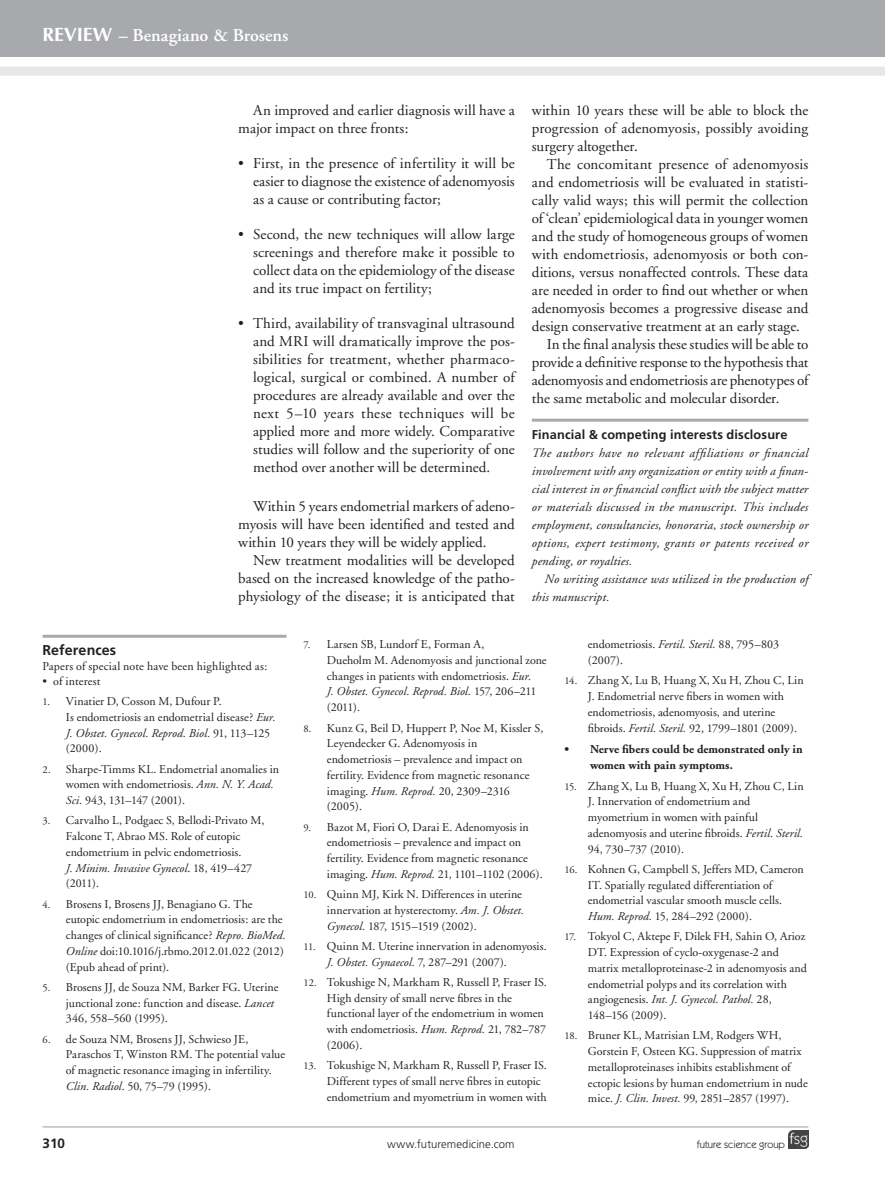
<style>
.page{position:relative;width:885px;height:1191px;background:#fff}
.page>*{position:absolute;margin:0;border:0;box-sizing:border-box;transform-origin:0 0}
.t1{font:30px "Iris UPC Bold";color:#fff}
.t2{font:600 18px "Adobe Garamond";letter-spacing:.005em;color:#fff}
.bodyindent{font:15px/18px "Adobe Garamond";color:#231f20;text-align:justify}
.bodybullet{font:15px/18px "Adobe Garamond";letter-spacing:-.005em;color:#231f20;text-align:justify}
.crosshead1{font:700 14.25px "Frutiger";letter-spacing:.005em;color:#231f20}
.t3{font:700 13.5px "Frutiger";color:#231f20}
.ackbodyfirst{font:italic 12.75px/18px "Adobe Garamond";letter-spacing:.02em;color:#231f20;text-align:justify}
.ackbodyindent{font:italic 12.75px/18px "Adobe Garamond";letter-spacing:.01em;color:#231f20}
.ackhead{font:700 12.75px "Frutiger";letter-spacing:.01em;color:#231f20}
.reference{font:12px/15.8px "Adobe Garamond";color:#231f20}
.refnote{font:700 12px/16.6px "Adobe Garamond";letter-spacing:.005em;color:#231f20}
.refblurb{font:12px "Adobe Garamond";letter-spacing:.015em;color:#231f20}
.t4{font:300 11.25px "Frutiger";letter-spacing:.01em;color:#231f20}
.t5{font:10.5px "Itc Kabel";color:#231f20}
.s1{font-size:10.5px}
.s2{font-style:italic}
</style>
<div class="page">
<div style="left:0;top:0;width:884px;height:57px;background:#a8a9ad"></div>
<hr style="left:42px;top:1126px;width:766px;height:1px;background:#a8a9ad">
<div style="left:0;top:67px;width:884px;height:9px;background:#e6e7e9"></div>
<img style="left:788px;top:1130px;width:20px;height:18px">
<hr style="left:884px;top:0;width:1px;height:57px;background:#a8a9ad">
<hr style="left:531px;top:419px;width:277px;height:3px;background:#a8a9ad">
<hr style="left:43px;top:635px;width:243px;height:3px;background:#a8a9ad">
<h1 class="t1" style="left:43px;top:13px;width:24px">Review</h1>
<h2 class="t2" style="left:119px;top:26px;width:171px">– Benagiano &amp; Brosens</h2>
<p class="bodyindent" style="left:238px;top:101px;width:278px;text-indent:15px">An improved and earlier diagnosis will have a major impact on three fronts:</p>
<p class="bodybullet" style="left:253px;top:154px;width:263px;text-indent:-15px">• First, in the presence of infertility it will be easier to diagnose the existence of adenomyosis as a cause or contributing factor;</p>
<p class="bodybullet" style="left:253px;top:225px;width:263px;text-indent:-15px">• Second, the new techniques will allow large screenings and therefore make it possible to collect data on the epidemiology of the disease and its true impact on fertility;</p>
<p class="bodybullet" style="left:253px;top:314px;width:263px;text-indent:-15px">• Third, availability of transvaginal ultrasound and MRI will dramatically improve the pos&shy;sibilities for treatment, whether pharmaco&shy;logical, surgical or combined. A number of procedures are already available and over the next 5–10 years these techniques will be applied more and more widely. Comparative studies will follow and the superiority of one method over another will be determined.</p>
<p class="bodyindent" style="left:238px;top:497px;width:278px;text-indent:15px">Within 5 years endometrial markers of adeno&shy;myosis will have been identified and tested and within 10 years they will be widely applied.</p>
<p class="bodyindent" style="left:238px;top:551px;width:278px;text-indent:15px">New treatment modalities will be developed based on the increased knowledge of the patho&shy;physiology of the disease; it is anticipated that</p>
<p class="bodyindent" style="left:531px;top:101px;width:278px">within 10 years these will be able to block the progression of adenomyosis, possibly avoiding surgery altogether.</p>
<p class="bodyindent" style="left:531px;top:155px;width:278px;text-indent:15px">The concomitant presence of adenomyosis and endometriosis will be evaluated in statisti&shy;cally valid ways; this will permit the collection of ‘clean’ epidemiological data in younger women and the study of homogeneous groups of women with endometriosis, adenomyosis or both con&shy;ditions, versus nonaffected controls. These data are needed in order to find out whether or when adenomyosis becomes a progressive disease and design conservative treatment at an early stage.</p>
<p class="bodyindent" style="left:531px;top:335px;width:278px;text-indent:15px">In the final analysis these studies will be able to provide a definitive response to the hypothesis that adenomyosis and endometriosis are phenotypes of the same metabolic and molecular disorder.</p>
<p class="ackhead" style="left:531px;top:427px;width:257px">Financial &amp; competing interests disclosure</p>
<p class="ackbodyfirst" style="left:531px;top:444px;width:278px">The authors have no relevant affiliations or financial involvement with any organization or entity with a finan‑ cial interest in or financial conflict with the subject matter or materials discussed in the manuscript. This includes employment, consultancies, honoraria, stock ownership or options, expert testimony, grants or patents received or pending, or royalties.</p>
<p class="ackbodyindent" style="left:531px;top:570px;width:278px;text-indent:13px">No writing assistance was utilized in the production of this manuscript.</p>
<p class="crosshead1" style="left:43px;top:641px;width:75px">References</p>
<p class="refblurb" style="left:43px;top:659px;width:226px">Papers of special note have been highlighted as:</p>
<p class="refblurb" style="left:43px;top:674px;width:60px">• of interest</p>
<p class="reference" style="left:66px;top:693px;width:211px;text-indent:-23px"><span class="s1">1.</span> Vinatier D, Cosson M, Dufour P.<br>Is endometriosis an endometrial disease? <span class="s2">Eur.<br>J. Obstet. Gynecol. Reprod. Biol.</span> 91, 113–125 (2000).</p>
<p class="reference" style="left:66px;top:761px;width:215px;text-indent:-23px"><span class="s1">2.</span> Sharpe-Timms KL. Endometrial anomalies in women with endometriosis. <span class="s2">Ann. N. Y. Acad.<br>Sci.</span> 943, 131–147 (2001).</p>
<p class="reference" style="left:66px;top:813px;width:200px;text-indent:-23px"><span class="s1">3.</span> Carvalho L, Podgaec S, Bellodi-Privato M, Falcone T, Abrao MS. Role of eutopic endometrium in pelvic endometriosis.<br><span class="s2">J. Minim. Invasive Gynecol</span>. 18, 419–427 (2011).</p>
<p class="reference" style="left:66px;top:896px;width:221px;text-indent:-23px"><span class="s1">4.</span> Brosens I, Brosens JJ, Benagiano G. The eutopic endometrium in endometriosis: are the changes of clinical significance? <span class="s2">Repro. BioMed.<br>Online</span> doi:10.1016/j.rbmo.2012.01.022 (2012) (Epub ahead of print).</p>
<p class="reference" style="left:66px;top:979px;width:214px;text-indent:-23px"><span class="s1">5.</span> Brosens JJ, de Souza NM, Barker FG. Uterine junctional zone: function and disease. <span class="s2">Lancet<br></span>346, 558–560 (1995).</p>
<p class="reference" style="left:66px;top:1031px;width:221px;text-indent:-23px"><span class="s1">6.</span> de Souza NM, Brosens JJ, Schwieso JE, Paraschos T, Winston RM. The potential value of magnetic resonance imaging in infertility.<br><span class="s2">Clin. Radiol</span>. 50, 75–79 (1995).</p>
<p class="reference" style="left:327px;top:637px;width:221px;text-indent:-23px"><span class="s1">7.</span> Larsen SB, Lundorf E, Forman A,<br>Dueholm M. Adenomyosis and junctional zone changes in patients with endometriosis. <span class="s2">Eur.<br>J. Obstet. Gynecol. Reprod. Biol.</span> 157, 206–211 (2011).</p>
<p class="reference" style="left:327px;top:720px;width:218px;text-indent:-23px"><span class="s1">8.</span> Kunz G, Beil D, Huppert P, Noe M, Kissler S, Leyendecker G. Adenomyosis in endometriosis – prevalence and impact on fertility. Evidence from magnetic resonance imaging. <span class="s2">Hum. Reprod.</span> 20, 2309–2316 (2005).</p>
<p class="reference" style="left:327px;top:819px;width:217px;text-indent:-23px"><span class="s1">9.</span> Bazot M, Fiori O, Darai E. Adenomyosis in endometriosis – prevalence and impact on fertility. Evidence from magnetic resonance imaging. <span class="s2">Hum. Reprod.</span> 21, 1101–1102 (2006).</p>
<p class="reference" style="left:327px;top:886px;width:199px;text-indent:-23px"><span class="s1">10.</span> Quinn MJ, Kirk N. Differences in uterine innervation at hysterectomy. <span class="s2">Am. J. Obstet.<br>Gynecol.</span> 187, 1515–1519 (2002).</p>
<p class="reference" style="left:327px;top:938px;width:221px;text-indent:-23px"><span class="s1">11.</span> Quinn M. Uterine innervation in adenomyosis.<br><span class="s2">J. Obstet. Gynaecol.</span> 7, 287–291 (2007).</p>
<p class="reference" style="left:327px;top:974px;width:221px;text-indent:-23px"><span class="s1">12.</span> Tokushige N, Markham R, Russell P, Fraser IS.<br>High density of small nerve fibres in the functional layer of the endometrium in women with endometriosis. <span class="s2">Hum. Reprod.</span> 21, 782–787 (2006).</p>
<p class="reference" style="left:327px;top:1057px;width:221px;text-indent:-23px"><span class="s1">13.</span> Tokushige N, Markham R, Russell P, Fraser IS.<br>Different types of small nerve fibres in eutopic endometrium and myometrium in women with</p>
<p class="reference" style="left:587px;top:637px;width:193px">endometriosis. <span class="s2">Fertil. Steril.</span> 88, 795–803 (2007).</p>
<p class="reference" style="left:587px;top:673px;width:217px;text-indent:-23px"><span class="s1">14.</span> Zhang X, Lu B, Huang X, Xu H, Zhou C, Lin J. Endometrial nerve fibers in women with endometriosis, adenomyosis, and uterine fibroids. <span class="s2">Fertil. Steril.</span> 92, 1799–1801 (2009).</p>
<p class="refnote" style="left:590px;top:741px;width:214px;text-indent:-26px">• Nerve fibers could be demonstrated only in women with pain symptoms.</p>
<p class="reference" style="left:587px;top:778px;width:217px;text-indent:-23px"><span class="s1">15.</span> Zhang X, Lu B, Huang X, Xu H, Zhou C, Lin J. Innervation of endometrium and myometrium in women with painful adenomyosis and uterine fibroids. <span class="s2">Fertil. Steril.<br></span>94, 730–737 (2010).</p>
<p class="reference" style="left:587px;top:861px;width:217px;text-indent:-23px"><span class="s1">16.</span> Kohnen G, Campbell S, Jeffers MD, Cameron IT. Spatially regulated differentiation of endometrial vascular smooth muscle cells.<br><span class="s2">Hum. Reprod.</span> 15, 284–292 (2000).</p>
<p class="reference" style="left:587px;top:929px;width:220px;text-indent:-23px"><span class="s1">17.</span> Tokyol C, Aktepe F, Dilek FH, Sahin O, Arioz DT. Expression of cyclo-oxygenase-2 and matrix metalloproteinase-2 in adenomyosis and endometrial polyps and its correlation with angiogenesis. <span class="s2">Int. J. Gynecol. Pathol.</span> 28, 148–156 (2009).</p>
<p class="reference" style="left:587px;top:1028px;width:221px;text-indent:-23px"><span class="s1">18.</span> Bruner KL, Matrisian LM, Rodgers WH, Gorstein F, Osteen KG. Suppression of matrix metalloproteinases inhibits establishment of ectopic lesions by human endometrium in nude mice. <span class="s2">J. Clin. Invest.</span> 99, 2851–2857 (1997).</p>
<p class="t3" style="left:43px;top:1135px;width:24px">310</p>
<p class="t4" style="left:387px;top:1138px;width:129px">www.futuremedicine.com</p>
<p class="t5" style="left:696px;top:1138px;width:90px">future science group</p>
</div>
